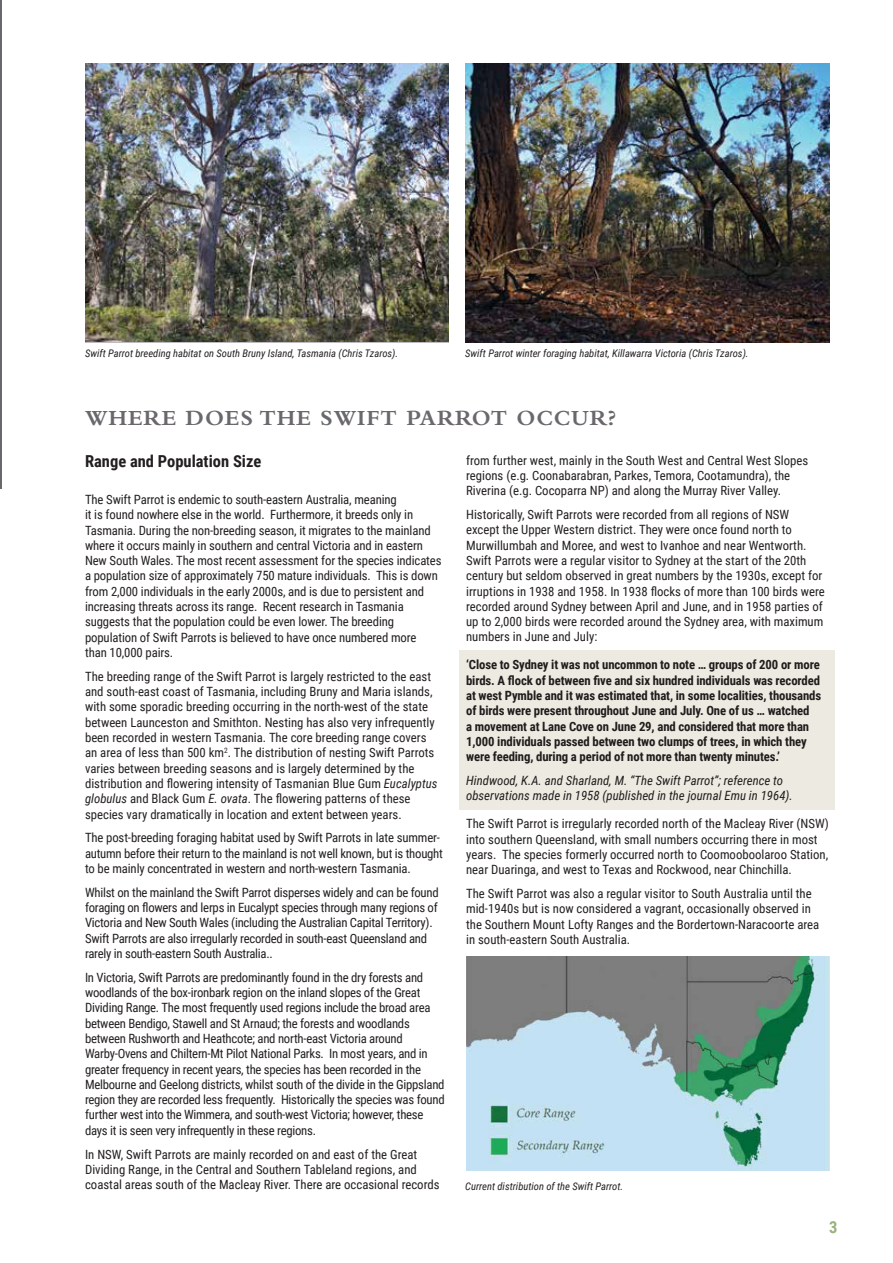
<style>
.page{position:relative;width:893px;height:1263px;background:#fff}
.page>*{position:absolute;margin:0;border:0;box-sizing:border-box;transform-origin:0 0}
.t1{font:700 22.5px "Bembo Std";letter-spacing:.04em;color:#6b686d}
.t2{font:700 16.5px "Roboto Condensed";color:#231f20}
.t3{font:700 16.5px "Roboto Condensed";color:#99b27d}
.t4{font:12.75px/15.3px "Roboto Condensed";letter-spacing:-.01em;color:#231f20}
.t5{font:700 12.75px/15.3px "Roboto Condensed";letter-spacing:-.01em;color:#231f20}
.t6{font:italic 12.75px/15.3px "Roboto Condensed";color:#231f20}
.t7{font:italic 10.5px "Roboto Condensed";color:#231f20}
.s1{font-style:italic}
</style>
<div class="page">
<div style="left:459px;top:650px;width:375px;height:159px;background:#edeae2"></div>
<hr style="left:0;top:0;width:2px;height:489px;background:#6b686d">
<img style="left:85px;top:64px;width:364px;height:278px">
<img style="left:467px;top:957px;width:362px;height:213px">
<img style="left:465px;top:64px;width:364px;height:278px">
<p class="t7" style="left:85px;top:345px;width:315px">Swift Parrot breeding habitat on South Bruny Island, Tasmania (Chris Tzaros).</p>
<p class="t7" style="left:465px;top:345px;width:285px">Swift Parrot winter foraging habitat, Killawarra Victoria (Chris Tzaros).</p>
<h1 class="t1" style="left:85px;top:406px;width:533px">WHERE DOES THE SWIFT PARROT OCCUR?</h1>
<p class="t2" style="left:85px;top:450px;width:178px">Range and Population Size</p>
<p class="t4" style="left:85px;top:491px;width:358px">The Swift Parrot is endemic to south-eastern Australia, meaning<br>it is found nowhere else in the world. Furthermore, it breeds only in Tasmania. During the non-breeding season, it migrates to the mainland where it occurs mainly in southern and central Victoria and in eastern New South Wales. The most recent assessment for the species indicates a population size of approximately 750 mature individuals. This is down from 2,000 individuals in the early 2000s, and is due to persistent and increasing threats across its range. Recent research in Tasmania suggests that the population could be even lower. The breeding population of Swift Parrots is believed to have once numbered more<br>than 10,000 pairs.</p>
<p class="t4" style="left:85px;top:668px;width:354px">The breeding range of the Swift Parrot is largely restricted to the east and south-east coast of Tasmania, including Bruny and Maria islands, with some sporadic breeding occurring in the north-west of the state between Launceston and Smithton. Nesting has also very infrequently been recorded in western Tasmania. The core breeding range covers an area of less than 500 km<sup>2</sup>. The distribution of nesting Swift Parrots varies between breeding seasons and is largely determined by the distribution and flowering intensity of Tasmanian Blue Gum <span class="s1">Eucalyptus globulus</span> and Black Gum <span class="s1">E. ovata</span>. The flowering patterns of these species vary dramatically in location and extent between years.</p>
<p class="t4" style="left:85px;top:830px;width:359px">The post-breeding foraging habitat used by Swift Parrots in late summer&shy;autumn before their return to the mainland is not well known, but is thought to be mainly concentrated in western and north-western Tasmania.</p>
<p class="t4" style="left:85px;top:884px;width:355px">Whilst on the mainland the Swift Parrot disperses widely and can be found foraging on flowers and lerps in Eucalypt species through many regions of Victoria and New South Wales (including the Australian Capital Territory).<br>Swift Parrots are also irregularly recorded in south-east Queensland and rarely in south-eastern South Australia..</p>
<p class="t4" style="left:85px;top:969px;width:361px">In Victoria, Swift Parrots are predominantly found in the dry forests and woodlands of the box-ironbark region on the inland slopes of the Great Dividing Range. The most frequently used regions include the broad area between Bendigo, Stawell and St Arnaud; the forests and woodlands between Rushworth and Heathcote; and north-east Victoria around Warby-Ovens and Chiltern-Mt Pilot National Parks. In most years, and in greater frequency in recent years, the species has been recorded in the Melbourne and Geelong districts, whilst south of the divide in the Gippsland region they are recorded less frequently. Historically the species was found further west into the Wimmera, and south-west Victoria; however, these days it is seen very infrequently in these regions.</p>
<p class="t4" style="left:85px;top:1146px;width:356px">In NSW, Swift Parrots are mainly recorded on and east of the Great<br>Dividing Range, in the Central and Southern Tableland regions, and coastal areas south of the Macleay River. There are occasional records</p>
<p class="t4" style="left:466px;top:452px;width:343px">from further west, mainly in the South West and Central West Slopes regions (e.g. Coonabarabran, Parkes, Temora, Cootamundra), the<br>Riverina (e.g. Cocoparra NP) and along the Murray River Valley.</p>
<p class="t4" style="left:466px;top:506px;width:360px">Historically, Swift Parrots were recorded from all regions of NSW except the Upper Western district. They were once found north to Murwillumbah and Moree, and west to Ivanhoe and near Wentworth.<br>Swift Parrots were a regular visitor to Sydney at the start of the 20th century but seldom observed in great numbers by the 1930s, except for irruptions in 1938 and 1958. In 1938 flocks of more than 100 birds were recorded around Sydney between April and June, and in 1958 parties of up to 2,000 birds were recorded around the Sydney area, with maximum numbers in June and July:</p>
<p class="t5" style="left:466px;top:657px;width:357px">‘Close to Sydney it was not uncommon to note … groups of 200 or more birds. A flock of between five and six hundred individuals was recorded at west Pymble and it was estimated that, in some localities, thousands of birds were present throughout June and July. One of us … watched<br>a movement at Lane Cove on June 29, and considered that more than 1,000 individuals passed between two clumps of trees, in which they were feeding, during a period of not more than twenty minutes.’</p>
<p class="t6" style="left:466px;top:772px;width:328px">Hindwood, K.A. and Sharland, M. “The Swift Parrot”; reference to observations made in 1958 (published in the journal Emu in 1964).</p>
<p class="t4" style="left:466px;top:816px;width:364px">The Swift Parrot is irregularly recorded north of the Macleay River (NSW) into southern Queensland, with small numbers occurring there in most years. The species formerly occurred north to Coomooboolaroo Station, near Duaringa, and west to Texas and Rockwood, near Chinchilla.</p>
<p class="t4" style="left:466px;top:885px;width:355px">The Swift Parrot was also a regular visitor to South Australia until the mid-1940s but is now considered a vagrant, occasionally observed in the Southern Mount Lofty Ranges and the Bordertown-Naracoorte area in south-eastern South Australia.</p>
<p class="t7" style="left:465px;top:1179px;width:159px">Current distribution of the Swift Parrot.</p>
<p class="t3" style="left:829px;top:1215px;width:10px">3</p>
</div>
